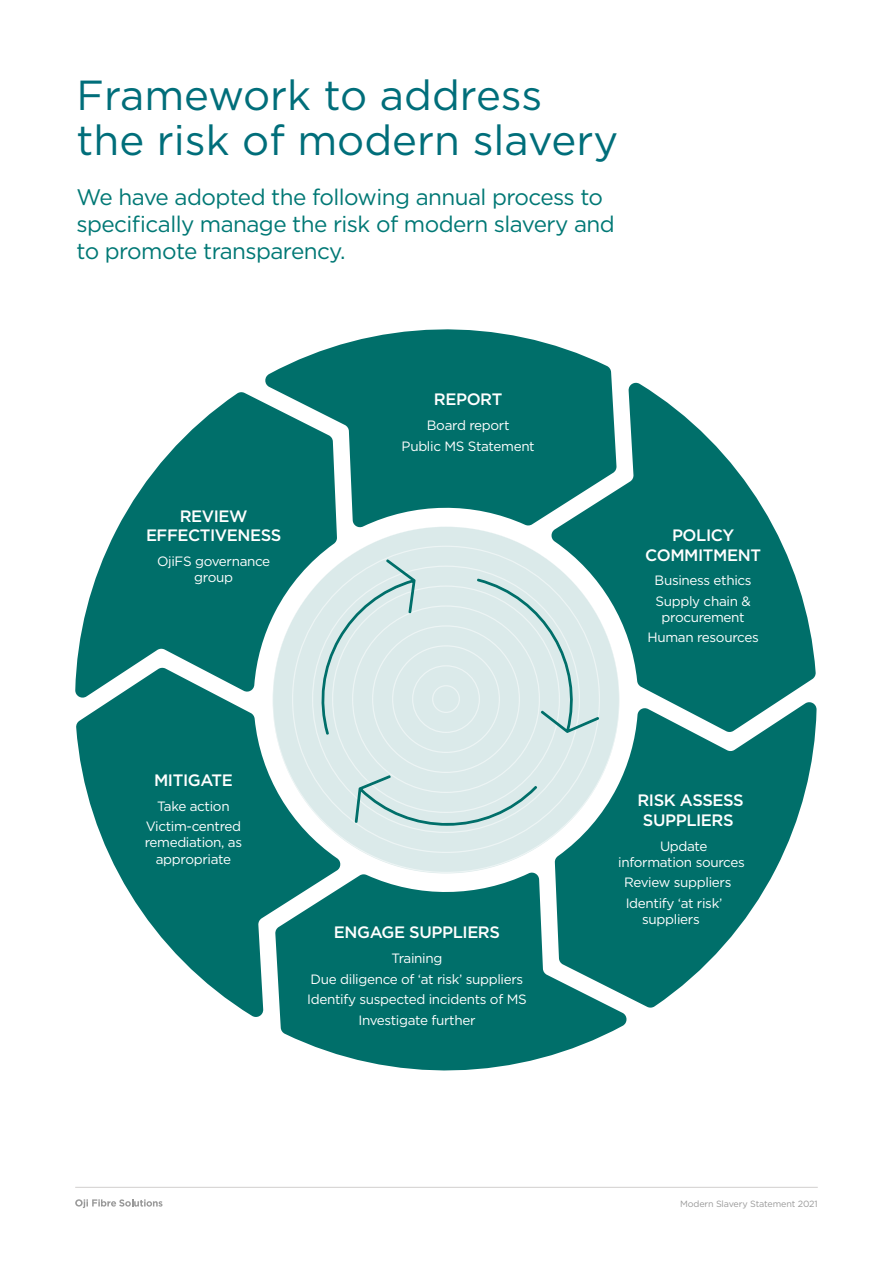
<style>
.page{position:relative;width:893px;height:1263px;background:#fff}
.page>*{position:absolute;margin:0;border:0;box-sizing:border-box;transform-origin:0 0}
.t1{font:42px/45px "Gotham";color:#006e7a}
.t2{font:22.5px/27px "Gotham";letter-spacing:-.025em;color:#007875}
.t3{font:500 16.5px/19.8px "Gotham";letter-spacing:-.025em;color:#fff;text-align:center}
.t4{font:13.5px/20.4px "Gotham";letter-spacing:-.025em;color:#fff;text-align:center}
.t5{font:9px "Gotham";letter-spacing:-.015em;color:#999}
</style>
<div class="page">
<svg style="left:341px;top:529px;width:214px;height:342px;background:#e0eded"></svg>
<svg style="left:265px;top:329px;width:347px;height:200px;fill:#006f6a"></svg>
<svg style="left:550px;top:381px;width:266px;height:319px;fill:#006f6a"></svg>
<svg style="left:280px;top:871px;width:347px;height:200px;fill:#006f6a"></svg>
<svg style="left:555px;top:700px;width:262px;height:308px;fill:#006f6a"></svg>
<svg style="left:75px;top:392px;width:262px;height:302px;fill:#006f6a"></svg>
<svg style="left:76px;top:667px;width:265px;height:352px;fill:#006f6a"></svg>
<svg style="left:476px;top:577px;width:124px;height:158px;background:#d5e6e6"></svg>
<svg style="left:354px;top:763px;width:184px;height:84px;background:#d1e4e4"></svg>
<svg style="left:318px;top:558px;width:98px;height:178px;background:#d3e5e5"></svg>
<svg style="left:75px;top:1199px;width:87px;height:9px"></svg>
<hr style="left:75px;top:1187px;width:743px;height:1px;background:#d1cfce">
<h1 class="t1" style="left:77px;top:72px;width:543px">Framework to address the risk of modern slavery</h1>
<h2 class="t2" style="left:77px;top:183px;width:540px">We have adopted the following annual process to specifically manage the risk of modern slavery and to promote transparency.</h2>
<p class="t3" style="left:146px;top:506px;width:137px">REVIEW<br>EFFECTIVENESS</p>
<p class="t4" style="left:157px;top:553px;width:115px;line-height:16.2px">OjiFS governance group</p>
<p class="t3" style="left:434px;top:389px;width:70px">REPORT</p>
<p class="t4" style="left:402px;top:415px;width:135px">Board report<br>Public MS Statement</p>
<p class="t3" style="left:154px;top:770px;width:80px">MITIGATE</p>
<p class="t4" style="left:146px;top:795px;width:97px">Take action<br>Victim-centred</p>
<p class="t4" style="left:145px;top:834px;width:99px;line-height:16.2px">remediation, as appropriate</p>
<p class="t3" style="left:334px;top:922px;width:168px">ENGAGE SUPPLIERS</p>
<p class="t4" style="left:307px;top:948px;width:221px">Training<br>Due diligence of ‘at risk’ suppliers<br>Identify suspected incidents of MS<br>Investigate further</p>
<p class="t3" style="left:645px;top:525px;width:117px">POLICY<br>COMMITMENT</p>
<p class="t4" style="left:655px;top:570px;width:99px;text-align:left">Business ethics<br>Supply chain &amp;</p>
<p class="t4" style="left:648px;top:607px;width:113px">procurement<br>Human resources</p>
<p class="t3" style="left:637px;top:790px;width:108px">RISK ASSESS<br>SUPPLIERS</p>
<p class="t4" style="left:618px;top:837px;width:128px;line-height:16.2px">Update<br>information sources</p>
<p class="t4" style="left:624px;top:872px;width:109px;text-align:left">Review suppliers<br>Identify ‘at risk’</p>
<p class="t4" style="left:642px;top:909px;width:59px">suppliers</p>
<p class="t5" style="left:680px;top:1197px;width:139px">Modern Slavery Statement 2021</p>
</div>
